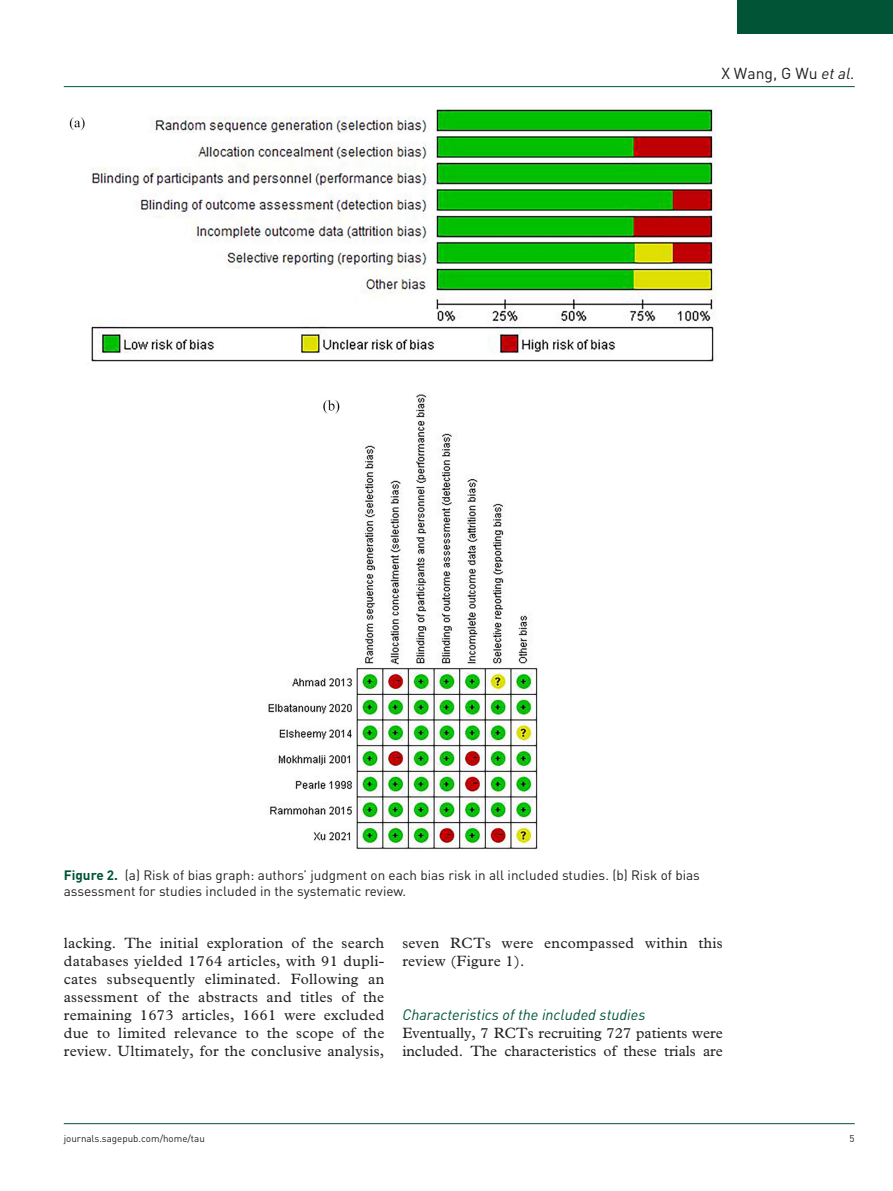
<style>
.page{position:relative;width:893px;height:1191px;background:#fff}
.page>*{position:absolute;margin:0;border:0;box-sizing:border-box;transform-origin:0 0}
.t1{font:15.75px "DIN";color:#231f20}
.t2{font:15px/18px "Plantin Std";letter-spacing:.02em;color:#231f20;text-align:justify}
.t3{font:15px/18px "Plantin Std";color:#231f20}
.t4{font:italic 15px "DIN";color:#015436}
.t5{font:13.5px/15.8px "DIN";color:#231f20}
.t6{font:9.75px "DIN";color:#231f20}
.s1{font-style:italic}
.s2{font-weight:700;color:#015436}
</style>
<div class="page">
<hr style="left:64px;top:86px;width:791px;height:1px;background:#015436">
<hr style="left:64px;top:1123px;width:791px;height:1px;background:#015436">
<div style="left:738px;top:0;width:155px;height:34px;background:#015436"></div>
<img style="left:69px;top:109px;width:647px;height:741px">
<p class="t1" style="left:721px;top:63px;width:135px">X Wang, G Wu <span class="s1">et al.</span></p>
<p class="t5" style="left:64px;top:867px;width:638px"><span class="s2">Figure 2.</span> (a) Risk of bias graph: authors’ judgment on each bias risk in all included studies. (b) Risk of bias assessment for studies included in the systematic review.</p>
<p class="t2" style="left:64px;top:934px;width:322px">lacking. The initial exploration of the search databases yielded 1764 articles, with 91 dupli&shy;cates subsequently eliminated. Following an assessment of the abstracts and titles of the remaining 1673 articles, 1661 were excluded due to limited relevance to the scope of the review. Ultimately, for the conclusive analysis,</p>
<p class="t2" style="left:402px;top:934px;width:322px">seven RCTs were encompassed within this review (Figure 1).</p>
<p class="t4" style="left:402px;top:1005px;width:245px">Characteristics of the included studies</p>
<p class="t3" style="left:402px;top:1024px;width:322px">Eventually, 7 RCTs recruiting 727 patients were included. The characteristics of these trials are</p>
<p class="t6" style="left:64px;top:1132px;width:143px">journals.sagepub.com/home/tau</p>
<p class="t6" style="left:850px;top:1132px;width:7px">5</p>
</div>
